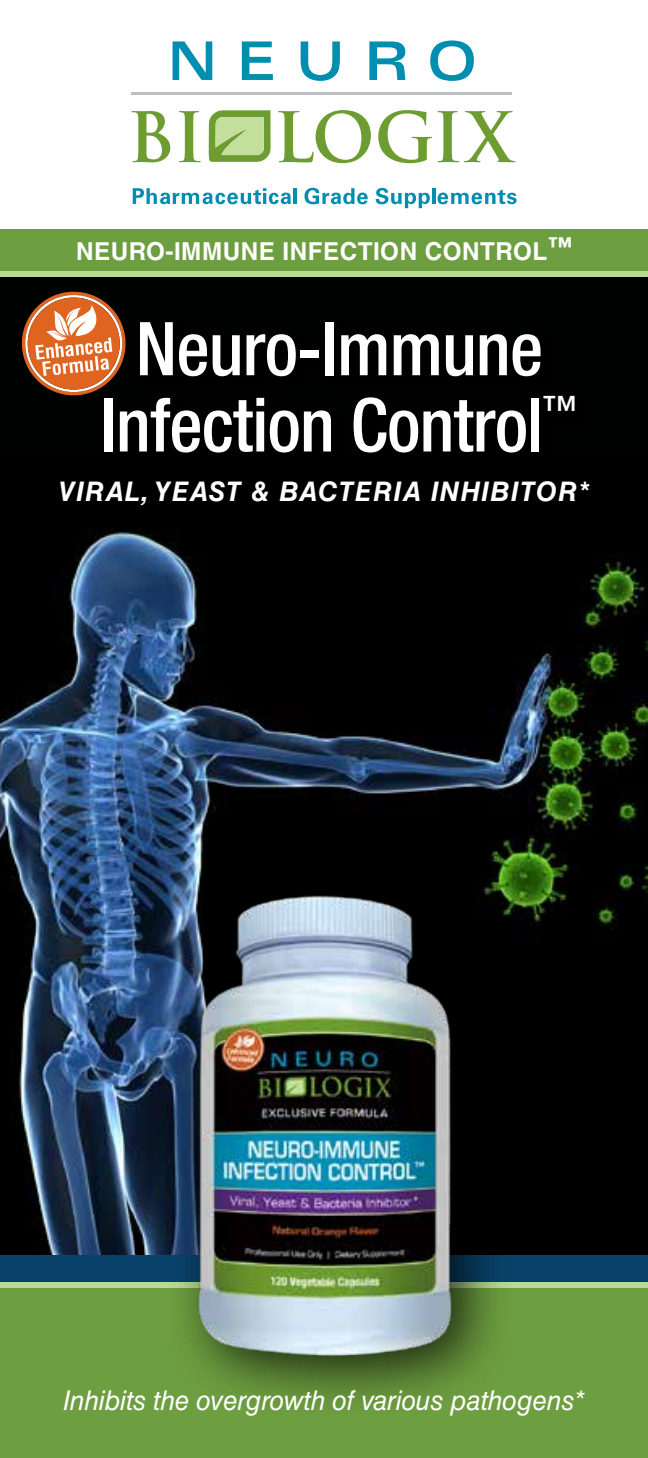
<style>
.page{position:relative;width:648px;height:1458px;background:#fff}
.page>*{position:absolute;margin:0;border:0;box-sizing:border-box;transform-origin:0 0}
.t1{font:500 condensed 74.25px/76.3px "Helvetica Neue LT Std";letter-spacing:-.01em;color:#fff;text-align:center}
.t2{font:italic 27.22px "Helvetica LT Std";letter-spacing:-.005em;color:#fff;scale:.96 1}
.t3{font:italic 700 27px "Helvetica LT Std";letter-spacing:.05em;color:#fff}
.t4{font:700 24.75px "Helvetica LT Std";letter-spacing:.02em;color:#fff}
</style>
<div class="page">
<div style="left:0;top:277px;width:648px;height:1102px;background:#000101"></div>
<img style="left:0;top:531px;width:648px;height:725px">
<div style="left:0;top:1256px;width:648px;height:26px;background:#09436b"></div>
<div style="left:0;top:1288px;width:648px;height:170px;background:#6d9e40"></div>
<div style="left:0;top:1282px;width:648px;height:6px;background:#b8da96"></div>
<div style="left:0;top:229px;width:648px;height:43px;background:#6d9e40"></div>
<svg style="left:132px;top:111px;width:38px;height:51px"></svg>
<svg style="left:179px;top:111px;width:22px;height:51px"></svg>
<svg style="left:278px;top:110px;width:93px;height:53px"></svg>
<svg style="left:378px;top:110px;width:137px;height:53px"></svg>
<svg style="left:209px;top:110px;width:62px;height:52px"></svg>
<svg style="left:173px;top:41px;width:39px;height:39px"></svg>
<svg style="left:242px;top:41px;width:31px;height:39px"></svg>
<svg style="left:301px;top:41px;width:39px;height:40px"></svg>
<svg style="left:369px;top:41px;width:36px;height:39px"></svg>
<svg style="left:430px;top:40px;width:44px;height:41px"></svg>
<hr style="left:131px;top:92px;width:381px;height:3px;background:#bcbec0">
<svg style="left:133px;top:188px;width:158px;height:16px"></svg>
<hr style="left:294px;top:188px;width:3px;height:16px;background:#008eb0">
<svg style="left:305px;top:188px;width:63px;height:16px"></svg>
<svg style="left:376px;top:188px;width:54px;height:20px"></svg>
<hr style="left:432px;top:188px;width:3px;height:16px;background:#008eb0">
<svg style="left:438px;top:190px;width:79px;height:14px"></svg>
<div style="left:0;top:271px;width:648px;height:6px;background:#b8da96"></div>
<div style="left:165px;top:862px;width:350px;height:556px;background:#000;opacity:.75"></div>
<img style="left:180px;top:882px;width:288px;height:500px">
<svg style="left:21px;top:291px;width:105px;height:105px"></svg>
<p class="t4" style="left:76px;top:236px;width:497px">NEURO-IMMUNE INFECTION CONTROL™</p>
<h1 class="t1" style="left:101px;top:310px;width:479px">Neuro-Immune<br>Infection Control<sup>™</sup></h1>
<p class="t3" style="left:58px;top:475px;width:533px">VIRAL, YEAST &amp; BACTERIA INHIBITOR*</p>
<p class="t2" style="left:63px;top:1384px;width:545px">Inhibits the overgrowth of various pathogens*</p>
</div>
